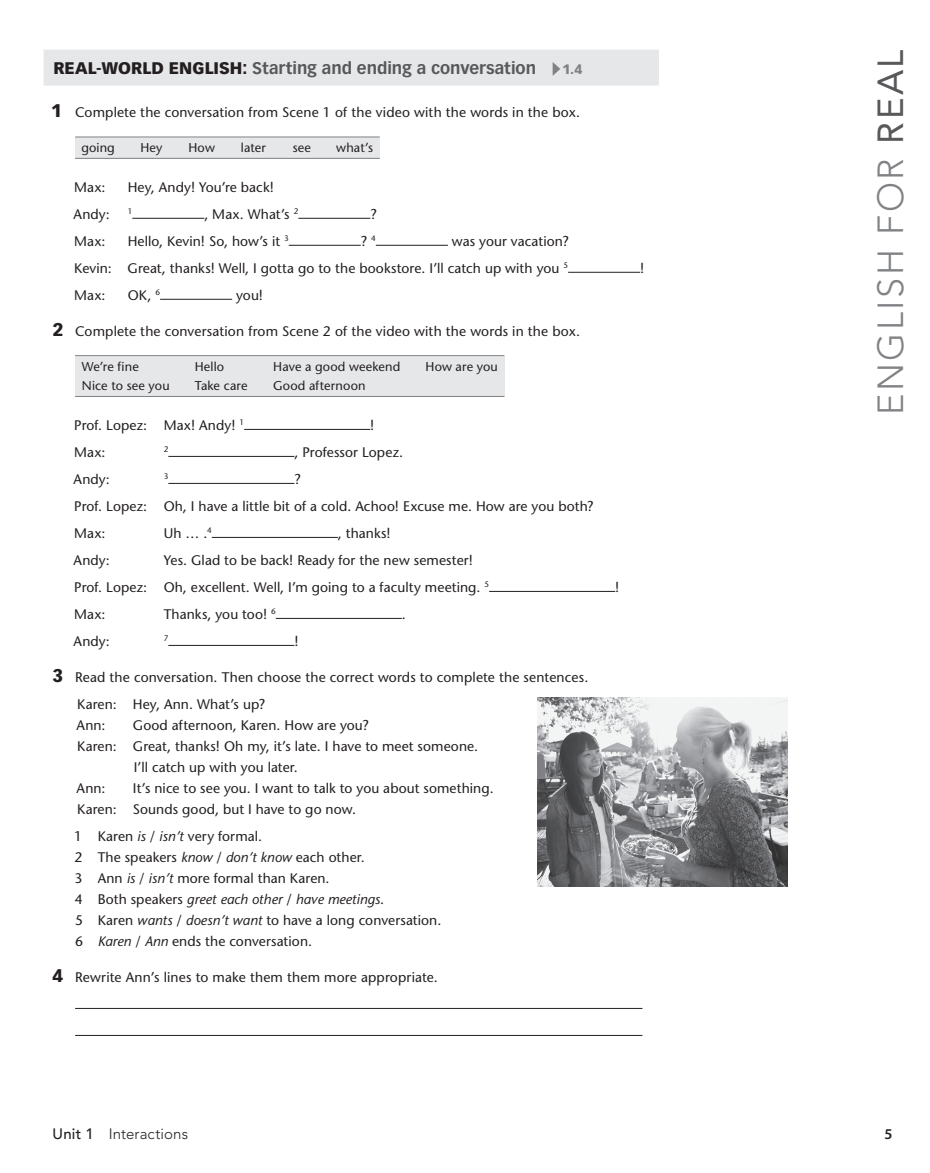
<style>
.page{position:relative;width:930px;height:1173px;background:#fff}
.page>*{position:absolute;margin:0;border:0;box-sizing:border-box;transform-origin:0 0}
.t1{font:300 36px "Avenir LT Std";letter-spacing:.07em;color:#808285}
.t2{font:700 16.5px "Vectora LT Std";color:#57585a}
.t3{font:300 15px "Avenir LT Std";letter-spacing:.005em;color:#231f20}
.t4{font:600 15px "Myriad Pro";color:#231f20}
.t5{font:500 13.8px/21px "Stone Sans Std";letter-spacing:.01em;color:#231f20}
.t6{font:900 13.5px "Vectora LT Std";color:#808285}
.t7{font:500 12.75px "Stone Sans Std";letter-spacing:.01em;color:#231f20}
.t8{font:500 8.1px "Stone Sans Std";color:#231f20}
.s1{font-weight:900;color:#231f20}
.s2{font-family:"Vectora LT Std";font-weight:900;font-size:18px}
.s3{font-style:italic}
.s4{font-weight:400;color:#57585a}
.s5{font-weight:500}
</style>
<div class="page">
<div style="left:44px;top:50px;width:615px;height:36px;background:#e6e7e9"></div>
<svg style="left:552px;top:62px;width:8px;height:14px"></svg>
<div style="left:75px;top:137px;width:305px;height:21px;background:#e6e7e9"></div>
<hr style="left:75px;top:137px;width:305px;height:1px;background:#808285">
<hr style="left:75px;top:158px;width:305px;height:1px;background:#808285">
<hr style="left:132px;top:218px;width:72px;height:1px;background:#231f20">
<hr style="left:298px;top:218px;width:72px;height:1px;background:#231f20">
<hr style="left:289px;top:245px;width:72px;height:1px;background:#231f20">
<hr style="left:376px;top:245px;width:72px;height:1px;background:#231f20">
<hr style="left:568px;top:272px;width:72px;height:1px;background:#231f20">
<hr style="left:160px;top:299px;width:72px;height:1px;background:#231f20">
<div style="left:75px;top:356px;width:429px;height:40px;background:#e6e7e9"></div>
<hr style="left:75px;top:355px;width:429px;height:1px;background:#808285">
<hr style="left:75px;top:396px;width:429px;height:1px;background:#808285">
<hr style="left:244px;top:429px;width:126px;height:1px;background:#231f20">
<hr style="left:168px;top:456px;width:126px;height:1px;background:#231f20">
<hr style="left:168px;top:483px;width:126px;height:1px;background:#231f20">
<hr style="left:212px;top:537px;width:126px;height:1px;background:#231f20">
<hr style="left:489px;top:591px;width:126px;height:1px;background:#231f20">
<hr style="left:276px;top:618px;width:126px;height:1px;background:#231f20">
<hr style="left:168px;top:645px;width:126px;height:1px;background:#231f20">
<hr style="left:75px;top:1008px;width:567px;height:1px;background:#231f20">
<hr style="left:75px;top:1035px;width:567px;height:1px;background:#231f20">
<img style="left:537px;top:698px;width:250px;height:189px">
<p class="t2" style="left:53px;top:58px;width:484px"><span class="s1">REAL-WORLD ENGLISH:</span> Starting and ending a conversation</p>
<p class="t6" style="left:562px;top:60px;width:22px">1.4</p>
<p class="t5" style="left:51px;top:102px;width:530px"><span class="s2">1</span> Complete the conversation from Scene 1 of the video with the words in the box.</p>
<p class="t7" style="left:81px;top:140px;width:35px">going</p>
<p class="t7" style="left:140px;top:140px;width:24px">Hey</p>
<p class="t7" style="left:188px;top:140px;width:28px">How</p>
<p class="t7" style="left:241px;top:140px;width:26px">later</p>
<p class="t7" style="left:293px;top:140px;width:20px">see</p>
<p class="t7" style="left:336px;top:140px;width:38px">what’s</p>
<p class="t5" style="left:74px;top:176px;width:33px">Max:</p>
<p class="t5" style="left:128px;top:176px;width:148px">Hey, Andy! You’re back!</p>
<p class="t5" style="left:74px;top:203px;width:38px">Andy:</p>
<p class="t8" style="left:128px;top:206px;width:6px">1</p>
<p class="t5" style="left:204px;top:203px;width:95px">, Max. What’s <sup>2</sup></p>
<p class="t5" style="left:370px;top:203px;width:8px">?</p>
<p class="t5" style="left:74px;top:230px;width:33px">Max:</p>
<p class="t5" style="left:128px;top:230px;width:162px">Hello, Kevin! So, how’s it <sup>3</sup></p>
<p class="t5" style="left:361px;top:230px;width:17px">? <sup>4</sup></p>
<p class="t5" style="left:74px;top:227px;width:496px;line-height:27px;text-align:right">was your vacation?<br>Kevin: Great, thanks! Well, I gotta go to the bookstore. I’ll catch up with you <sup>5</sup></p>
<p class="t5" style="left:74px;top:284px;width:33px">Max:</p>
<p class="t5" style="left:128px;top:284px;width:34px">OK, <sup>6</sup></p>
<p class="t5" style="left:236px;top:284px;width:28px">you!</p>
<p class="t5" style="left:53px;top:320px;width:528px"><span class="s2">2</span> Complete the conversation from Scene 2 of the video with the words in the box.</p>
<p class="t7" style="left:82px;top:359px;width:59px">We’re fine</p>
<p class="t7" style="left:195px;top:359px;width:31px">Hello</p>
<p class="t7" style="left:273px;top:359px;width:129px">Have a good weekend</p>
<p class="t7" style="left:425px;top:359px;width:74px">How are you</p>
<p class="t7" style="left:82px;top:378px;width:89px">Nice to see you</p>
<p class="t7" style="left:195px;top:378px;width:54px">Take care</p>
<p class="t7" style="left:273px;top:378px;width:94px">Good afternoon</p>
<p class="t5" style="left:74px;top:415px;width:171px">Prof. Lopez: Max! Andy! <sup>1</sup></p>
<p class="t5" style="left:370px;top:415px;width:6px">!</p>
<p class="t5" style="left:74px;top:442px;width:33px">Max:</p>
<p class="t8" style="left:164px;top:445px;width:6px">2</p>
<p class="t5" style="left:294px;top:442px;width:110px">, Professor Lopez.</p>
<p class="t5" style="left:74px;top:469px;width:38px">Andy:</p>
<p class="t8" style="left:164px;top:472px;width:6px">3</p>
<p class="t5" style="left:74px;top:466px;width:521px;line-height:27px;text-indent:220px">?<br>Prof. Lopez: Oh, I have a little bit of a cold. Achoo! Excuse me. How are you both?<br>Max:</p>
<p class="t5" style="left:164px;top:523px;width:50px">Uh … .<sup>4</sup></p>
<p class="t5" style="left:338px;top:523px;width:54px">, thanks!</p>
<p class="t5" style="left:74px;top:550px;width:38px">Andy:</p>
<p class="t5" style="left:74px;top:547px;width:416px;line-height:27px;text-indent:89px">Yes. Glad to be back! Ready for the new semester!<br>Prof. Lopez: Oh, excellent. Well, I’m going to a faculty meeting. <sup>5</sup></p>
<p class="t5" style="left:74px;top:604px;width:33px">Max:</p>
<p class="t5" style="left:164px;top:604px;width:114px">Thanks, you too! <sup>6</sup></p>
<p class="t5" style="left:402px;top:604px;width:5px">.</p>
<p class="t5" style="left:74px;top:631px;width:38px">Andy:</p>
<p class="t8" style="left:164px;top:634px;width:6px">7</p>
<p class="t5" style="left:294px;top:631px;width:6px">!</p>
<p class="t5" style="left:77px;top:664px;width:512px;line-height:27px;text-indent:-25px"><span class="s2">3</span> Read the conversation. Then choose the correct words to complete the sentences.<br>Karen: Hey, Ann. What’s up?</p>
<p class="t5" style="left:77px;top:715px;width:30px">Ann:</p>
<p class="t5" style="left:133px;top:715px;width:237px">Good afternoon, Karen. How are you?</p>
<p class="t5" style="left:77px;top:736px;width:402px">Karen: Great, thanks! Oh my, it’s late. I have to meet someone.</p>
<p class="t5" style="left:134px;top:757px;width:166px">I’ll catch up with you later.</p>
<p class="t5" style="left:77px;top:778px;width:30px">Ann:</p>
<p class="t5" style="left:77px;top:778px;width:418px;text-indent:56px">It’s nice to see you. I want to talk to you about something.<br>Karen: Sounds good, but I have to go now.</p>
<p class="t5" style="left:74px;top:826px;width:369px">1 Karen <span class="s3">is</span> / <span class="s3">isn’t</span> very formal.<br>2 The speakers <span class="s3">know</span> / <span class="s3">don’t know</span> each other.<br>3 Ann <span class="s3">is</span> / <span class="s3">isn’t</span> more formal than Karen.<br>4 Both speakers <span class="s3">greet each other</span> / <span class="s3">have meetings</span>.<br>5 Karen <span class="s3">wants</span> / <span class="s3">doesn’t want</span> to have a long conversation.<br>6 <span class="s3">Karen</span> / <span class="s3">Ann</span> ends the conversation.</p>
<p class="t5" style="left:53px;top:967px;width:387px"><span class="s2">4</span> Rewrite Ann’s lines to make them them more appropriate.</p>
<p class="t5" style="left:640px;top:257px;width:6px">!</p>
<p class="t5" style="left:615px;top:577px;width:6px">!</p>
<h1 class="t1" style="left:869px;top:415px;width:367px;rotate:-90deg">ENGLISH FOR <span class="s4">REAL</span></h1>
<p class="t3" style="left:53px;top:1125px;width:137px"><span class="s5">Unit 1</span> Interactions</p>
<p class="t4" style="left:884px;top:1124px;width:10px">5</p>
</div>
